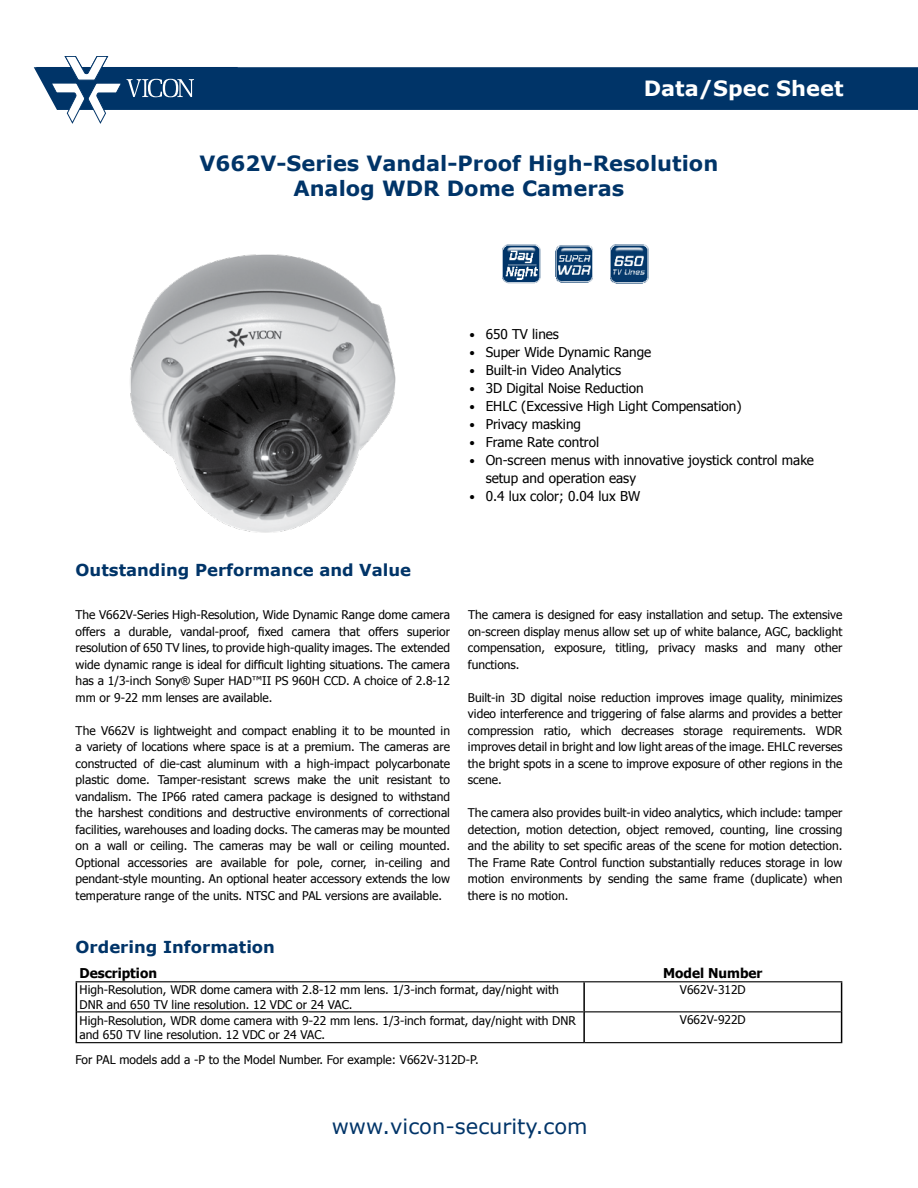
<style>
.page{position:relative;width:918px;height:1188px;background:#fff}
.page>*{position:absolute;margin:0;border:0;box-sizing:border-box;transform-origin:0 0}
.t1{font:700 21px/25.2px "Verdana";color:#003468;text-align:center}
.t2{font:21px "Verdana";color:#003468}
.t3{font:700 21px "Verdana";color:#fff}
.t4{font:700 16.5px "Verdana";color:#003468}
.t5{font:13.5px/18px "Tahoma";color:#000}
.t6{font:700 13.5px "Tahoma";color:#000}
.t7{font:12px/16.5px "Tahoma";color:#000;text-align:justify}
.s1{font-size:12px}
.s2{font-family:"Arial"}
</style>
<div class="page">
<svg style="left:34px;top:56px;width:884px;height:68px"></svg>
<img style="left:502px;top:244px;width:147px;height:40px">
<img style="left:130px;top:254px;width:266px;height:279px">
<hr style="left:76px;top:981px;width:508px;height:1px;background:#000">
<hr style="left:584px;top:981px;width:258px;height:1px;background:#000">
<hr style="left:77px;top:1011px;width:506px;height:1px;background:#000">
<hr style="left:585px;top:1011px;width:256px;height:1px;background:#000">
<hr style="left:583px;top:982px;width:2px;height:30px;background:#000">
<hr style="left:841px;top:982px;width:1px;height:30px;background:#000">
<hr style="left:583px;top:1012px;width:2px;height:30px;background:#000">
<hr style="left:841px;top:1012px;width:1px;height:30px;background:#000">
<hr style="left:76px;top:982px;width:1px;height:30px;background:#000">
<hr style="left:76px;top:1012px;width:1px;height:30px;background:#000">
<hr style="left:76px;top:1042px;width:508px;height:1px;background:#000">
<hr style="left:584px;top:1042px;width:258px;height:1px;background:#000">
<h1 class="t3" style="left:644px;top:73px;width:201px">Data/Spec Sheet</h1>
<h1 class="t1" style="left:200px;top:150px;width:520px">V662V-Series Vandal-Proof High-Resolution<br>Analog WDR Dome Cameras</h1>
<p class="t5" style="left:469px;top:324px;width:91px"><span class="s1">•</span> 650 TV lines</p>
<p class="t5" style="left:469px;top:342px;width:183px"><span class="s1">•</span> Super Wide Dynamic Range</p>
<p class="t5" style="left:469px;top:360px;width:153px"><span class="s1">•</span> Built-in Video Analytics</p>
<p class="t5" style="left:469px;top:378px;width:176px"><span class="s1">•</span> 3D Digital Noise Reduction</p>
<p class="t5" style="left:469px;top:396px;width:274px"><span class="s1">•</span> EHLC (Excessive High Light Compensation)</p>
<p class="t5" style="left:469px;top:414px;width:113px"><span class="s1">•</span> Privacy masking</p>
<p class="t5" style="left:469px;top:432px;width:131px"><span class="s1">•</span> Frame Rate control</p>
<p class="t5" style="left:486px;top:450px;width:330px;text-indent:-16px"><span class="s1">•</span> On-screen menus with innovative joystick control make setup and operation easy</p>
<p class="t5" style="left:469px;top:486px;width:172px"><span class="s1">•</span> 0.4 lux color; 0.04 lux BW</p>
<h2 class="t4" style="left:76px;top:558px;width:337px">Outstanding Performance and Value</h2>
<p class="t7" style="left:76px;top:606px;width:376px">The V662V-Series High-Resolution, Wide Dynamic Range dome camera offers a durable, vandal-proof, fixed camera that offers superior resolution of 650 TV lines, to provide high-quality images. The extended wide dynamic range is ideal for difficult lighting situations. The camera has a 1/3-inch Sony<span class="s2">®</span> Super HAD™II PS 960H CCD. A choice of 2.8-12 mm or 9-22 mm lenses are available.</p>
<p class="t7" style="left:76px;top:721px;width:376px">The V662V is lightweight and compact enabling it to be mounted in a variety of locations where space is at a premium. The cameras are constructed of die-cast aluminum with a high-impact polycarbonate plastic dome. Tamper-resistant screws make the unit resistant to vandalism. The IP66 rated camera package is designed to withstand the harshest conditions and destructive environments of correctional facilities, warehouses and loading docks. The cameras may be mounted on a wall or ceiling. The cameras may be wall or ceiling mounted.<br>Optional accessories are available for pole, corner, in-ceiling and pendant-style mounting. An optional heater accessory extends the low temperature range of the units. NTSC and PAL versions are available.</p>
<h2 class="t4" style="left:76px;top:936px;width:201px">Ordering Information</h2>
<p class="t7" style="left:468px;top:606px;width:376px">The camera is designed for easy installation and setup. The extensive on-screen display menus allow set up of white balance, AGC, backlight compensation, exposure, titling, privacy masks and many other functions.</p>
<p class="t7" style="left:468px;top:688px;width:376px">Built-in 3D digital noise reduction improves image quality, minimizes video interference and triggering of false alarms and provides a better compression ratio, which decreases storage requirements. WDR improves detail in bright and low light areas of the image. EHLC reverses the bright spots in a scene to improve exposure of other regions in the scene.</p>
<p class="t7" style="left:468px;top:804px;width:376px">The camera also provides built-in video analytics, which include: tamper detection, motion detection, object removed, counting, line crossing and the ability to set specific areas of the scene for motion detection.<br>The Frame Rate Control function substantially reduces storage in low motion environments by sending the same frame (duplicate) when there is no motion.</p>
<p class="t6" style="left:80px;top:964px;width:79px">Description</p>
<p class="t6" style="left:663px;top:964px;width:101px">Model Number</p>
<p class="t7" style="left:80px;top:982px;width:481px;line-height:14.4px">High-Resolution, WDR dome camera with 2.8-12 mm lens. 1/3-inch format, day/night with<br>DNR and 650 TV line resolution. 12 VDC or 24 VAC.</p>
<p class="t7" style="left:680px;top:981px;width:67px">V662V-312D</p>
<p class="t7" style="left:80px;top:1013px;width:498px;line-height:14.4px">High-Resolution, WDR dome camera with 9-22 mm lens. 1/3-inch format, day/night with DNR and 650 TV line resolution. 12 VDC or 24 VAC.</p>
<p class="t7" style="left:680px;top:1011px;width:67px">V662V-922D</p>
<p class="t7" style="left:76px;top:1050px;width:405px">For PAL models add a -P to the Model Number. For example: V662V-312D-P.</p>
<h1 class="t2" style="left:332px;top:1112px;width:258px">www.vicon-security.com</h1>
</div>
